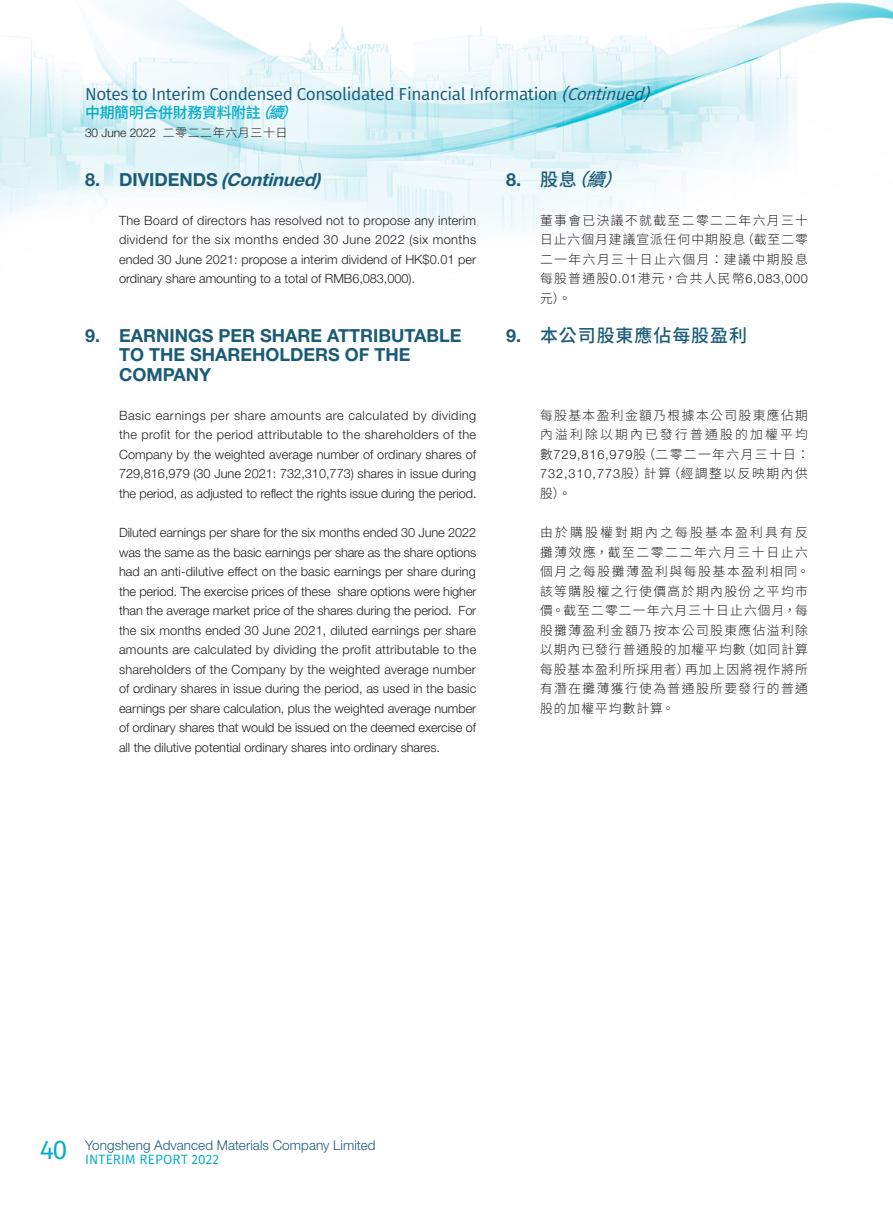
<style>
.page{position:relative;width:893px;height:1212px;background:#fff}
.page>*{position:absolute;margin:0;border:0;box-sizing:border-box;transform-origin:0 0}
.Heading_1{font:700 18px/19.5px "Helvetica Neue LT Std";color:#1a5b77}
.C_Heading_1{font:500 18px "Source Han Sans TC";letter-spacing:.05em;color:#1a5b77}
.C_Heading_1-2{font:italic 500 18px "Source Han Sans TC";color:#1a5b77}
.t1{font:17.25px "Fira Sans";letter-spacing:-.025em;color:#1a5b77}
.t2{font:500 15px "Source Han Sans TC";letter-spacing:-.025em;color:#00acc8}
.t3{font:300 13.5px "Helvetica Neue LT Std";letter-spacing:.005em;color:#1a5b77}
.t4{font:13.5px "Fira Sans";letter-spacing:.01em;color:#00acc8}
.Body_Text{font:300 12.75px/19.5px "Helvetica Neue LT Std";letter-spacing:-.005em;color:#231f20;text-align:justify}
.C_Body_Text{font:300 12.75px/19.5px "Source Han Sans TC";letter-spacing:.11em;color:#231f20}
.t5{font:300 12px "Helvetica Neue LT Std";letter-spacing:-.005em;color:#231f20}
.s1{font-style:italic}
.s2{font-family:"Source Han Sans TC"}
.s3{font-family:"Helvetica Neue LT Std";font-weight:700;font-style:normal}
.s4{font-style:normal}
.s5{font-family:"Helvetica Neue LT Std"}
.s6{font-family:"Helvetica Neue LT Std";font-weight:700}
</style>
<div class="page">
<img style="left:0;top:0;width:893px;height:231px">
<h2 class="t1" style="left:85px;top:82px;width:572px">Notes to Interim Condensed Consolidated Financial Information <span class="s1">(Continued)</span></h2>
<p class="t2" style="left:85px;top:104px;width:224px">中期簡明合併財務資料附註<span class="s1">（續）</span></p>
<p class="t5" style="left:85px;top:126px;width:204px">30 June 2022 <span class="s2">二零二二年六月三十日</span></p>
<p class="Heading_1" style="left:85px;top:169px;width:237px">8 . D I V I D E N D S <span class="s1">(Continued)</span></p>
<p class="Body_Text" style="left:119px;top:210px;width:359px">The Board of directors has resolved not to propose any interim dividend for the six months ended 30 June 2022 (six months ended 30 June 2021: propose a interim dividend of HK$0.01 per ordinary share amounting to a total of RMB6,083,000).</p>
<p class="C_Heading_1-2" style="left:506px;top:169px;width:131px"><span class="s3">8.</span> <span class="s4">股息</span>（續）</p>
<p class="C_Body_Text" style="left:540px;top:211px;width:269px;text-align:justify">董事會已決議不就截至二零二二年六月三十日止六個月建議宣派任何中期股息（截至二零二一年六月三十日止六個月：建議中期股息每股普通股<span class="s5">0.01</span>港元，合共人民幣<span class="s5">6,083,000</span>元）。</p>
<p class="C_Heading_1" style="left:506px;top:325px;width:243px"><span class="s6">9.</span> 本公司股東應佔每股盈利</p>
<p class="Heading_1" style="left:119px;top:325px;width:344px;text-indent:-34px">9. EARNINGS PER SHARE ATTRIBUTABLE<br>TO THE SHAREHOLDERS OF THE<br>COMPANY</p>
<p class="Body_Text" style="left:119px;top:405px;width:359px">Basic earnings per share amounts are calculated by dividing the profit for the period attributable to the shareholders of the Company by the weighted average number of ordinary shares of 729,816,979 (30 June 2021: 732,310,773) shares in issue during the period, as adjusted to reflect the rights issue during the period.</p>
<p class="Body_Text" style="left:119px;top:522px;width:359px">Diluted earnings per share for the six months ended 30 June 2022 was the same as the basic earnings per share as the share options had an anti-dilutive effect on the basic earnings per share during the period. The exercise prices of these share options were higher than the average market price of the shares during the period. For the six months ended 30 June 2021, diluted earnings per share amounts are calculated by dividing the profit attributable to the shareholders of the Company by the weighted average number of ordinary shares in issue during the period, as used in the basic earnings per share calculation, plus the weighted average number of ordinary shares that would be issued on the deemed exercise of all the dilutive potential ordinary shares into ordinary shares.</p>
<p class="C_Body_Text" style="left:540px;top:406px;width:271px">每股基本盈利金額乃根據本公司股東應佔期內溢利除以期內已發行普通股的加權平均數<span class="s5">729,816,979</span>股（二零二一年六月三十日：<br><span class="s5">732,310,773</span>股）計算（經調整以反映期內供股）。</p>
<p class="C_Body_Text" style="left:540px;top:523px;width:271px">由於購股權對期內之每股基本盈利具有反攤薄效應，截至二零二二年六月三十日止六個月之每股攤薄盈利與每股基本盈利相同。該等購股權之行使價高於期內股份之平均市價。截至二零二一年六月三十日止六個月，每股攤薄盈利金額乃按本公司股東應佔溢利除以期內已發行普通股的加權平均數（如同計算每股基本盈利所採用者）再加上因將視作將所有潛在攤薄獲行使為普通股所要發行的普通股的加權平均數計算。</p>
<p class="t3" style="left:85px;top:1137px;width:292px">Yongsheng Advanced Materials Company Limited</p>
<p class="t4" style="left:40px;top:1149px;width:181px"><sup>40</sup> INTERIM REPORT 2022</p>
</div>
